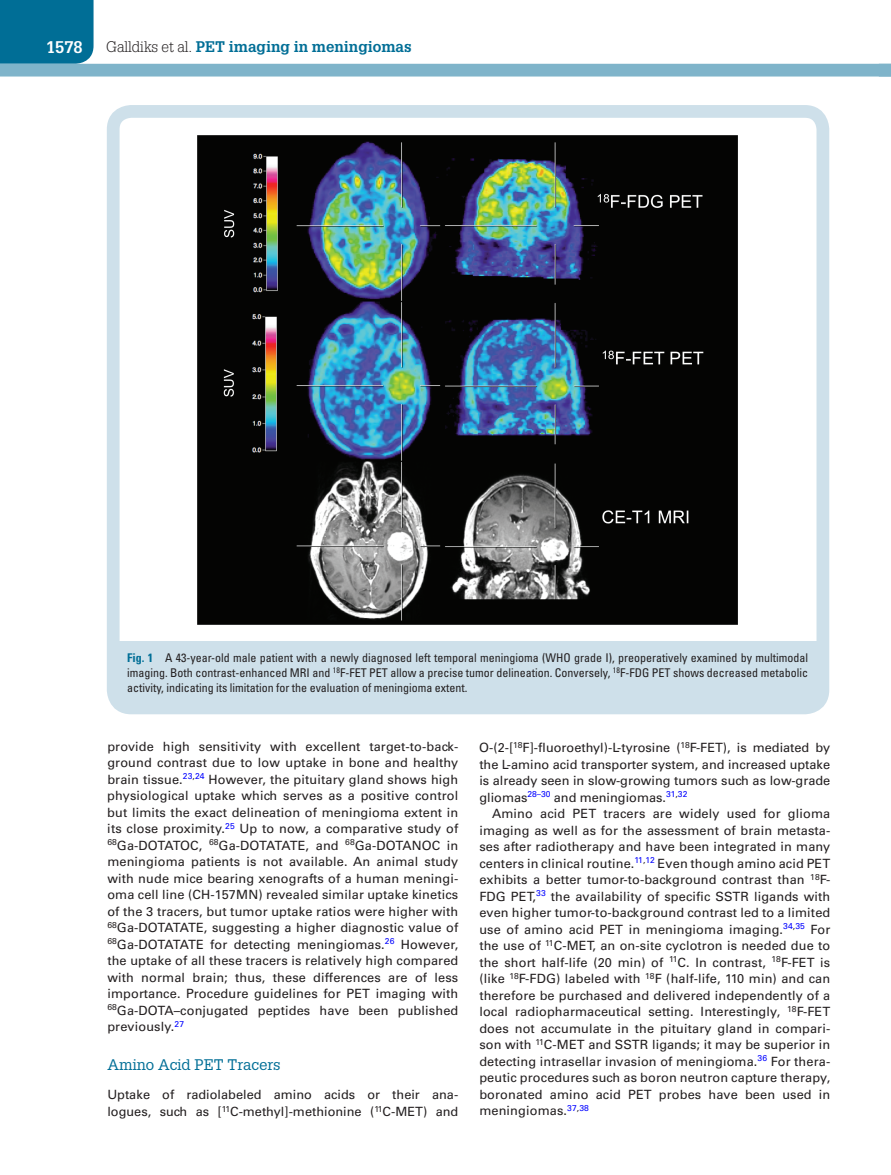
<style>
.page{position:relative;width:891px;height:1175px;background:#fff}
.page>*{position:absolute;margin:0;border:0;box-sizing:border-box;transform-origin:0 0}
.t1{font:700 16.5px "Glypha LT Std";color:#fff}
.t2{font:700 15px "Glypha LT Std";color:#006e96}
.t3{font:15px "Glypha LT Std";color:#006e96}
.t4{font:12.75px/16.5px "Univers LT Std";color:#231f20;text-align:justify}
.t5{font:condensed 12px/15px "Univers LT Std";color:#231f20;text-align:justify}
.s1{font-weight:300;color:#231f20}
.s2{font-weight:700;color:#006e96}
</style>
<div class="page">
<div style="left:0;top:0;width:94px;height:64px;background:#006e96"></div>
<div style="left:0;top:64px;width:891px;height:12px;background:#7fb4ca"></div>
<div style="left:118px;top:641px;width:700px;height:64px;background:#cee0ea"></div>
<img style="left:198px;top:135px;width:540px;height:489px">
<div style="left:107px;top:105px;width:722px;height:609px;border:13px solid #cee0ea;border-radius:18px"></div>
<p class="t1" style="left:46px;top:37px;width:38px">1578</p>
<p class="t2" style="left:106px;top:37px;width:307px"><span class="s1">Galldiks et al.</span> PET imaging in meningiomas</p>
<p class="t5" style="left:127px;top:650px;width:683px"><span class="s2">Fig. 1</span> A 43-year-old male patient with a newly diagnosed left temporal meningioma (WHO grade I), preoperatively examined by multimodal imaging. Both contrast-enhanced MRI and <sup>18</sup>F-FET PET allow a precise tumor delineation. Conversely, <sup>18</sup>F-FDG PET shows decreased metabolic activity, indicating its limitation for the evaluation of meningioma extent.</p>
<p class="t4" style="left:107px;top:738px;width:353px">provide high sensitivity with excellent target-to-back&shy;ground contrast due to low uptake in bone and healthy brain tissue.<sup>23</sup><sup>,</sup><sup>24</sup> However, the pituitary gland shows high physiological uptake which serves as a positive control but limits the exact delineation of meningioma extent in its close proximity.<sup>25</sup> Up to now, a comparative study of <sup>68</sup>Ga-DOTATOC, <sup>68</sup>Ga-DOTATATE, and <sup>68</sup>Ga-DOTANOC in meningioma patients is not available. An animal study with nude mice bearing xenografts of a human meningi&shy;oma cell line (CH-157MN) revealed similar uptake kinetics of the 3 tracers, but tumor uptake ratios were higher with <sup>68</sup>Ga-DOTATATE, suggesting a higher diagnostic value of <sup>68</sup>Ga-DOTATATE for detecting meningiomas.<sup>26</sup> However, the uptake of all these tracers is relatively high compared with normal brain; thus, these differences are of less importance. Procedure guidelines for PET imaging with <sup>68</sup>Ga-DOTA–conjugated peptides have been published previously.<sup>27</sup></p>
<p class="t3" style="left:107px;top:1055px;width:175px">Amino Acid PET Tracers</p>
<p class="t4" style="left:107px;top:1086px;width:353px">Uptake of radiolabeled amino acids or their ana&shy;logues, such as [<sup>11</sup>C-methyl]-methionine (<sup>11</sup>C-MET) and</p>
<p class="t4" style="left:479px;top:739px;width:353px">O-(2-[<sup>18</sup>F]-fluoroethyl)-L-tyrosine (<sup>18</sup>F-FET), is mediated by the L-amino acid transporter system, and increased uptake is already seen in slow-growing tumors such as low-grade gliomas<sup>28–30</sup> and meningiomas.<sup>31</sup><sup>,</sup><sup>32</sup></p>
<p class="t4" style="left:479px;top:805px;width:353px;text-indent:13px">Amino acid PET tracers are widely used for glioma imaging as well as for the assessment of brain metasta&shy;ses after radiotherapy and have been integrated in many centers in clinical routine.<sup>11</sup><sup>,</sup><sup>12</sup> Even though amino acid PET exhibits a better tumor-to-background contrast than <sup>18</sup>F-FDG PET,<sup>33</sup> the availability of specific SSTR ligands with even higher tumor-to-background contrast led to a limited use of amino acid PET in meningioma imaging.<sup>34</sup><sup>,</sup><sup>35</sup> For the use of <sup>11</sup>C-MET, an on-site cyclotron is needed due to the short half-life (20 min) of <sup>11</sup>C. In contrast, <sup>18</sup>F-FET is (like <sup>18</sup>F-FDG) labeled with <sup>18</sup>F (half-life, 110 min) and can therefore be purchased and delivered independently of a local radiopharmaceutical setting. Interestingly, <sup>18</sup>F-FET does not accumulate in the pituitary gland in compari&shy;son with <sup>11</sup>C-MET and SSTR ligands; it may be superior in detecting intrasellar invasion of meningioma.<sup>36</sup> For thera&shy;peutic procedures such as boron neutron capture therapy, boronated amino acid PET probes have been used in meningiomas.<sup>37</sup><sup>,</sup><sup>38</sup></p>
</div>
